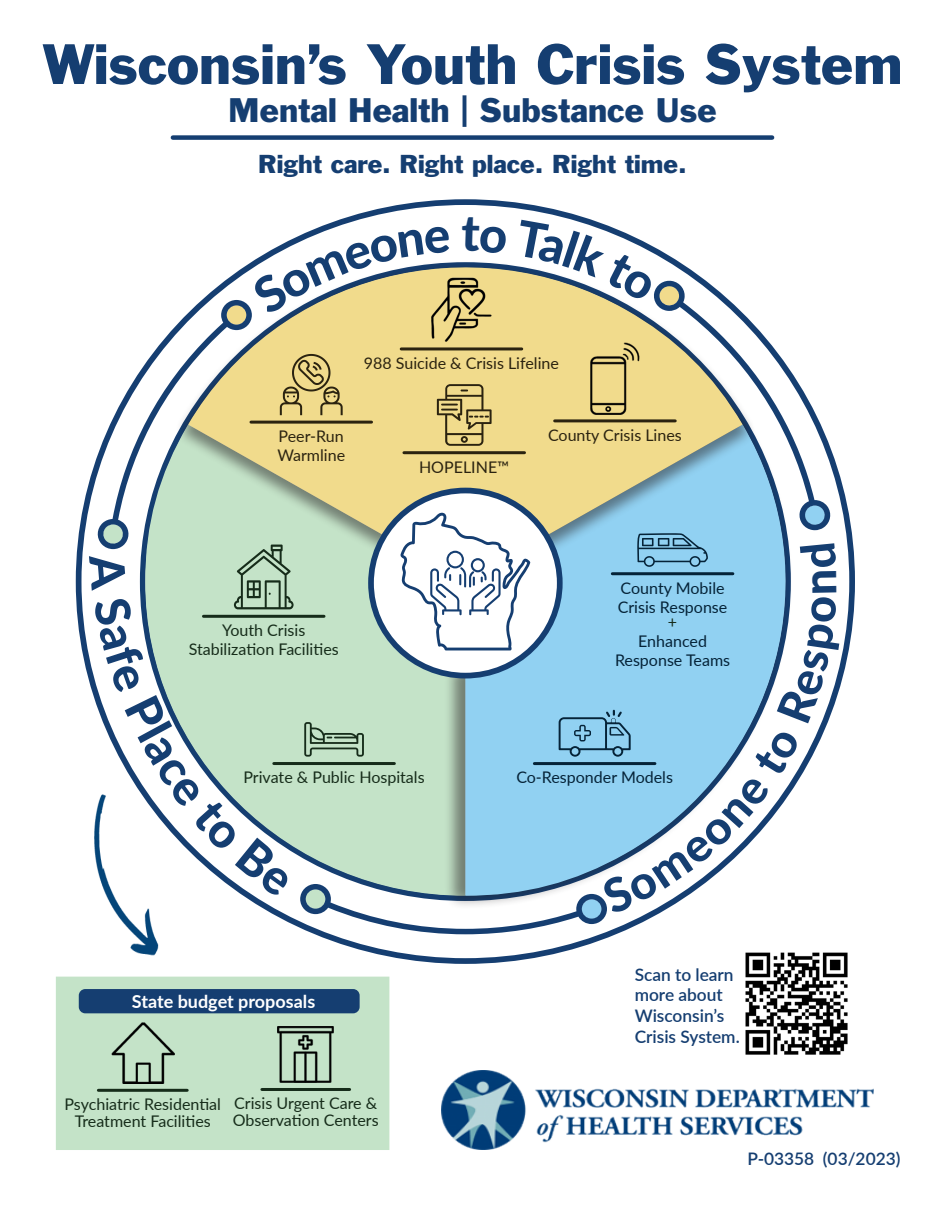
<style>
.page{position:relative;width:945px;height:1215px;background:#fff}
.page>*{position:absolute;margin:0;border:0;box-sizing:border-box;transform-origin:0 0}
.t1{font:52.5px "Franklin Gothic";color:#153e71}
.t2{font:31.5px "Franklin Gothic";color:#153e71}
.t3{font:24px "Franklin Gothic";color:#153e71}
.t4{font:700 18px "Lato";color:#fff}
.t5{font:600 17.25px/20.7px "Lato";color:#153e71}
.t6{font:16.05px/17.1px "Lato";color:#162c1a;text-align:center}
.t7{font:16.05px/19.2px "Lato";color:#2b2310}
.t8{font:16.05px/19.2px "Lato";color:#052338}
.s1{color:#162c1a}
</style>
<div class="page">
<img style="left:130px;top:934px;width:29px;height:22px">
<div style="left:56px;top:977px;width:333px;height:173px;background:#c4e3c8"></div>
<div style="left:173px;top:135px;width:599px;height:5px;background:#153e71"></div>
<img style="left:745px;top:952px;width:103px;height:103px">
<hr style="left:262px;top:1088px;width:88px;height:3px;background:#162c1a">
<div style="left:79px;top:989px;width:281px;height:24px;background:#153e71;border-radius:6px"></div>
<hr style="left:98px;top:1089px;width:89px;height:3px;background:#162c1a">
<img style="left:278px;top:1026px;width:56px;height:57px">
<img style="left:111px;top:1022px;width:63px;height:61px">
<img style="left:442px;top:1071px;width:432px;height:79px">
<svg style="left:89px;top:218px;width:753px;height:716px"></svg>
<p class="t1" style="left:42px;top:31px;width:862px">Wisconsin’s Youth Crisis System</p>
<p class="t2" style="left:228px;top:90px;width:490px">Mental Health | Substance Use</p>
<p class="t3" style="left:258px;top:148px;width:430px">Right care. Right place. Right time.</p>
<p class="t7" style="left:364px;top:353px;width:197px">988 Suicide &amp; Crisis Lifeline</p>
<p class="t7" style="left:277px;top:426px;width:69px">Peer-Run<br>Warmline</p>
<p class="t7" style="left:419px;top:456px;width:92px">HOPELINE™</p>
<p class="t7" style="left:548px;top:425px;width:135px">County Crisis Lines</p>
<p class="t6" style="left:189px;top:620px;width:152px;line-height:19.2px">Youth Crisis<br>Stabilization Facilities</p>
<p class="t8" style="left:618px;top:577px;width:111px">County Mobile<br>Crisis Response</p>
<p class="t8" style="left:615px;top:612px;width:117px;text-align:center"><span class="s1">+<br></span>Enhanced<br>Response Teams</p>
<p class="t6" style="left:243px;top:768px;width:183px">Private &amp; Public Hospitals</p>
<p class="t4" style="left:132px;top:988px;width:185px">State budget proposals</p>
<p class="t6" style="left:64px;top:1095px;width:158px">Psychiatric Residential<br>Treatment Facilities</p>
<p class="t6" style="left:233px;top:1094px;width:147px;text-align:left">Crisis Urgent Care &amp;<br>Observation Centers</p>
<p class="t8" style="left:516px;top:767px;width:158px">Co-Responder Models</p>
<p class="t5" style="left:635px;top:963px;width:107px">Scan to learn more about<br>Wisconsin’s<br>Crisis System.</p>
<p class="t5" style="left:747px;top:1148px;width:155px">P-03358 (03/2023)</p>
</div>
